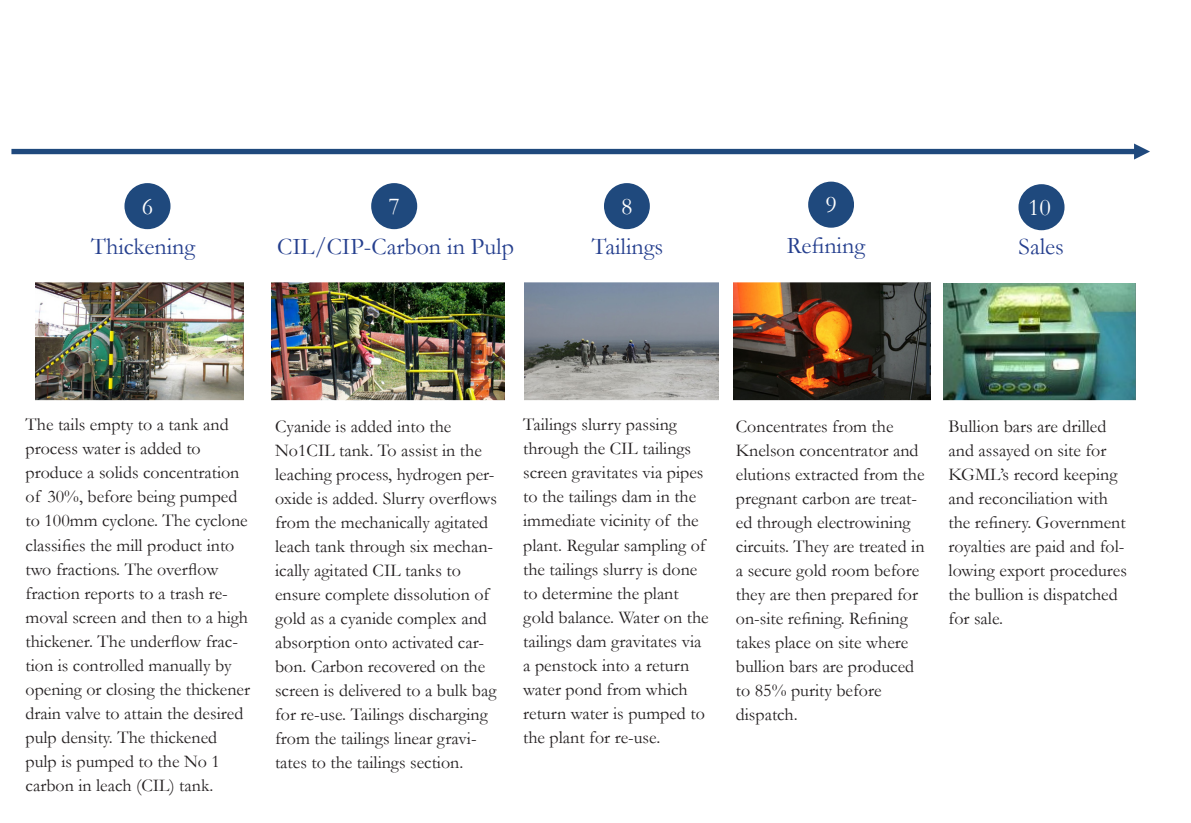
<style>
.page{position:relative;width:1191px;height:823px;background:#fff}
.page>*{position:absolute;margin:0;border:0;box-sizing:border-box;transform-origin:0 0}
.t1{font:24.2px "Garamond";color:#fff}
.t2{font:24px "Garamond";color:#253f8e}
.t3{font:18px/24px "Garamond";color:#231f20}
</style>
<div class="page">
<img style="left:733px;top:282px;width:197px;height:118px">
<img style="left:271px;top:282px;width:234px;height:118px">
<img style="left:943px;top:283px;width:192px;height:117px">
<img style="left:36px;top:282px;width:207px;height:118px">
<div style="left:124px;top:183px;width:46px;height:46px;background:#1f497d;border-radius:50%"></div>
<div style="left:371px;top:183px;width:46px;height:46px;background:#1f497d;border-radius:50%"></div>
<div style="left:604px;top:183px;width:45px;height:46px;background:#1f497d;border-radius:50%"></div>
<div style="left:808px;top:181px;width:46px;height:46px;background:#1f497d;border-radius:50%"></div>
<div style="left:1018px;top:184px;width:46px;height:46px;background:#1f497d;border-radius:50%"></div>
<div style="left:11px;top:149px;width:1125px;height:5px;background:#1f497d"></div>
<svg style="left:1134px;top:143px;width:16px;height:16px"></svg>
<img style="left:524px;top:282px;width:194px;height:118px">
<div style="left:31px;top:400px;width:1131px;height:15px;background:#fff;border:2px solid #fff"></div>
<p class="t1" style="left:142px;top:190px;width:13px">6</p>
<p class="t1" style="left:388px;top:190px;width:13px">7</p>
<p class="t1" style="left:621px;top:190px;width:13px">8</p>
<p class="t1" style="left:825px;top:188px;width:13px">9</p>
<p class="t1" style="left:1028px;top:191px;width:24px">10</p>
<p class="t2" style="left:91px;top:230px;width:106px">Thickening</p>
<p class="t2" style="left:277px;top:230px;width:238px">CIL/CIP-Carbon in Pulp</p>
<p class="t2" style="left:591px;top:230px;width:73px">Tailings</p>
<p class="t2" style="left:787px;top:229px;width:80px">Refining</p>
<p class="t2" style="left:1018px;top:230px;width:47px">Sales</p>
<p class="t3" style="left:26px;top:412px;width:226px">The tails empty to a tank and process water is added to produce a solids concentration of 30%, before being pumped to 100mm cyclone. The cyclone classifies the mill product into two fractions. The overflow fraction reports to a trash re&shy;moval screen and then to a high thickener. The underflow frac&shy;tion is controlled manually by opening or closing the thickener drain valve to attain the desired pulp density. The thickened pulp is pumped to the No 1 carbon in leach (CIL) tank.</p>
<p class="t3" style="left:275px;top:413px;width:223px">Cyanide is added into the<br>No1CIL tank. To assist in the leaching process, hydrogen per&shy;oxide is added. Slurry overflows from the mechanically agitated leach tank through six mechan&shy;ically agitated CIL tanks to ensure complete dissolution of gold as a cyanide complex and absorption onto activated car&shy;bon. Carbon recovered on the screen is delivered to a bulk bag for re-use. Tailings discharging from the tailings linear gravi&shy;tates to the tailings section.</p>
<p class="t3" style="left:523px;top:412px;width:187px">Tailings slurry passing through the CIL tailings screen gravitates via pipes to the tailings dam in the immediate vicinity of the plant. Regular sampling of the tailings slurry is done to determine the plant gold balance. Water on the tailings dam gravitates via a penstock into a return water pond from which return water is pumped to the plant for re-use.</p>
<p class="t3" style="left:736px;top:413px;width:190px">Concentrates from the<br>Knelson concentrator and elutions extracted from the pregnant carbon are treat&shy;ed through electrowining circuits. They are treated in a secure gold room before they are then prepared for on-site refining. Refining takes place on site where bullion bars are produced to 85% purity before dispatch.</p>
<p class="t3" style="left:948px;top:413px;width:180px">Bullion bars are drilled and assayed on site for<br>KGML’s record keeping and reconciliation with the refinery. Government royalties are paid and fol&shy;lowing export procedures the bullion is dispatched for sale.</p>
</div>
